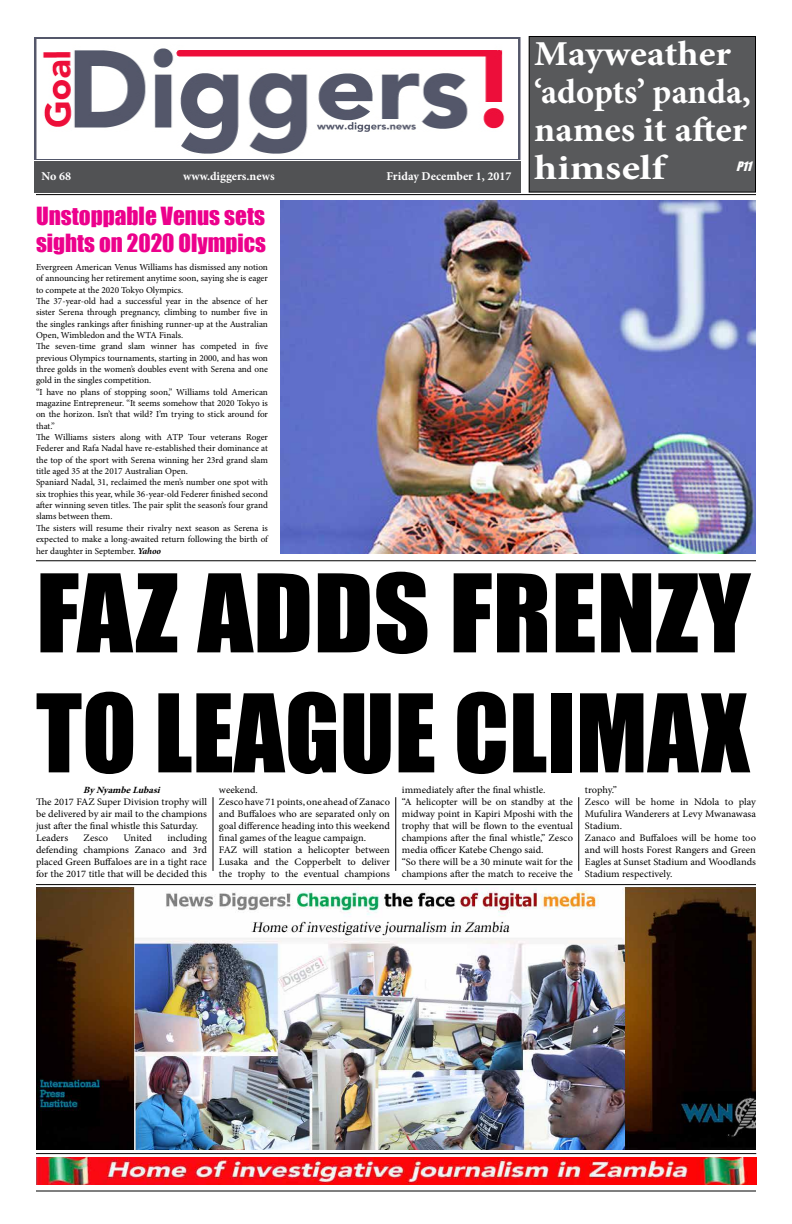
<style>
.page{position:relative;width:792px;height:1224px;background:#fff}
.page>*{position:absolute;margin:0;border:0;box-sizing:border-box;transform-origin:0 0}
.t1{font:100px/120px "Impact";color:#000;scale:1.09 1}
.t2{font:700 35px/38px "Minion Pro";color:#fff;scale:1.1 1}
.t3{font:23px/27.6px "Impact";color:#ec008c}
.t4{font:700 12px "Minion Pro";color:#fff}
.t5{font:italic 12px "Impact";color:#fff}
.t6{font:10px/12px "Minion Pro";color:#000;scale:1.04 1}
.t7{font:italic 700 9.5px "Minion Pro";color:#000;scale:1.04 1}
.t8{font:9.2px/11.3px "Minion Pro";color:#000}
.s1{font-weight:700;font-style:italic}
</style>
<div class="page">
<div style="left:529px;top:36px;width:227px;height:156px;background:#58595b"></div>
<div style="left:529px;top:36px;width:227px;height:157px;border:1px solid #000"></div>
<hr style="left:36px;top:194px;width:720px;height:1px;background:#000">
<img style="left:36px;top:887px;width:720px;height:262px">
<hr style="left:36px;top:884px;width:720px;height:1px;background:#000">
<hr style="left:36px;top:1190px;width:720px;height:2px;background:#000">
<img style="left:36px;top:1157px;width:720px;height:28px">
<hr style="left:36px;top:1153px;width:720px;height:1px;background:#000">
<div style="left:34px;top:161px;width:486px;height:32px;background:#515254"></div>
<img style="left:34px;top:37px;width:487px;height:123px">
<hr style="left:36px;top:560px;width:720px;height:1px;background:#000">
<hr style="left:213px;top:797px;width:1px;height:74px;background:#000">
<hr style="left:396px;top:797px;width:1px;height:74px;background:#000">
<hr style="left:578px;top:797px;width:1px;height:74px;background:#000">
<img style="left:280px;top:200px;width:476px;height:353px">
<h3 class="t4" style="left:42px;top:167px;width:31px">No 68</h3>
<h3 class="t4" style="left:183px;top:167px;width:93px">www.diggers.news</h3>
<h3 class="t4" style="left:387px;top:167px;width:126px">Friday December 1, 2017</h3>
<h3 class="t3" style="left:36px;top:201px;width:231px">Unstoppable Venus sets sights on 2020 Olympics</h3>
<p class="t8" style="left:36px;top:261px;width:234px">Evergreen American Venus Williams has dismissed any notion of announcing her retirement anytime soon, saying she is eager to compete at the 2020 Tokyo Olympics.<br>The 37-year-old had a successful year in the absence of her sister Serena through pregnancy, climbing to number five in the singles rankings after finishing runner-up at the Australian Open, Wimbledon and the WTA Finals.<br>The seven-time grand slam winner has competed in five previous Olympics tournaments, starting in 2000, and has won three golds in the women’s doubles event with Serena and one gold in the singles competition.<br>“I have no plans of stopping soon,” Williams told American magazine Entrepreneur. “It seems somehow that 2020 Tokyo is on the horizon. Isn’t that wild? I’m trying to stick around for that.”<br>The Williams sisters along with ATP Tour veterans Roger Federer and Rafa Nadal have re-established their dominance at the top of the sport with Serena winning her 23rd grand slam title aged 35 at the 2017 Australian Open.<br>Spaniard Nadal, 31, reclaimed the men’s number one spot with six trophies this year, while 36-year-old Federer finished second after winning seven titles. The pair split the season’s four grand slams between them.<br>The sisters will resume their rivalry next season as Serena is expected to make a long-awaited return following the birth of her daughter in September. <span class="s1">Yahoo</span></p>
<h2 class="t2" style="left:534px;top:34px;width:198px">Mayweather ‘adopts’ panda, names it after himself</h2>
<h3 class="t5" style="left:736px;top:157px;width:21px">P11</h3>
<h1 class="t1" style="left:36px;top:551px;width:657px">FAZ adds frenzy to league climax</h1>
<p class="t7" style="left:83px;top:784px;width:79px">ByNyambeLubasi</p>
<p class="t6" style="left:36px;top:796px;width:166px">The 2017 FAZ Super Division trophy will be delivered by air mail to the champions just after the final whistle this Saturday.<br>Leaders</p>
<p class="t6" style="left:219px;top:784px;width:166px">weekend.<br>Zesco have 71 points, one ahead of Zanaco and Buffaloes who are separated only on goal difference heading into this weekend final games of the league campaign.<br>FAZ will station a helicopter between Lusaka and the Copperbelt to deliver the trophy to the eventual champions</p>
<p class="t6" style="left:402px;top:784px;width:166px">immediately after the final whistle.<br>“A helicopter will be on standby at the midway point in Kapiri Mposhi with the trophy that will be flown to the eventual champions after the final whistle,” Zesco media officer Katebe Chengo said.<br>“So there will be a 30 minute wait for the champions after the match to receive the</p>
<p class="t6" style="left:585px;top:784px;width:166px">trophy.”<br>Zesco will be home in Ndola to play<br>Mufulira Wanderers at Levy Mwanawasa<br>Stadium.<br>Zanaco and Buffaloes will be home too and will hosts Forest Rangers and Green<br>Eagles at Sunset Stadium and Woodlands<br>Stadium respectively.</p>
<p class="t6" style="left:36px;top:832px;width:166px;text-align:justify;text-indent:131px">including defending champions Zanaco and 3rd placed Green Buffaloes are in a tight race for the 2017 title that will be decided this</p>
<p class="t6" style="left:84px;top:832px;width:25px">Zesco</p>
<p class="t6" style="left:123px;top:832px;width:29px">United</p>
</div>
